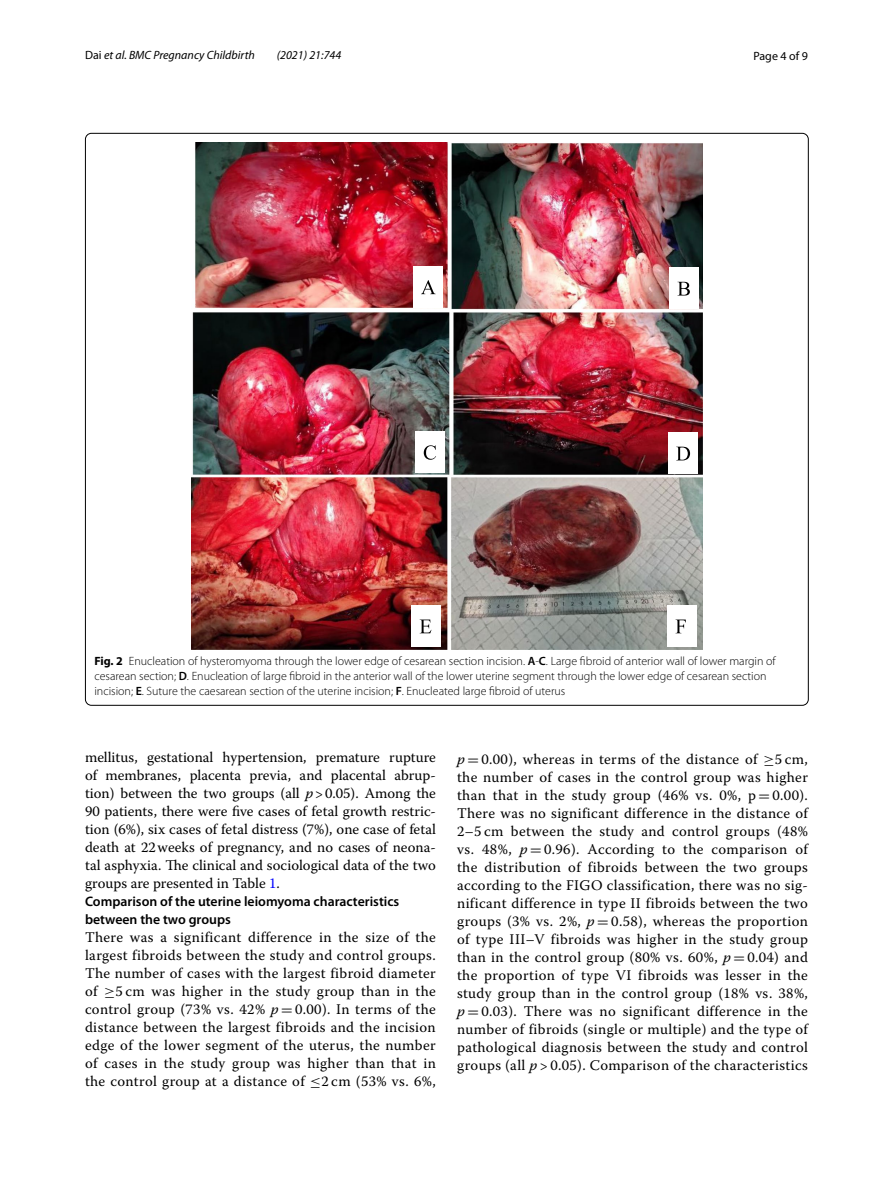
<style>
.page{position:relative;width:893px;height:1187px;background:#fff}
.page>*{position:absolute;margin:0;border:0;box-sizing:border-box;transform-origin:0 0}
.t1{font:14.7px/18px "Warnock Pro";letter-spacing:.025em;color:#000;text-align:justify}
.t2{font:600 13.8px/18px "Myriad Pro";color:#000}
.t3{font:300 12px/15px "Myriad Pro";color:#000}
.t4{font:italic 12px "Myriad Pro";color:#000}
.t5{font:12px "Myriad Pro";color:#000}
.s1{font-style:normal}
.s2{font-weight:700}
.s3{font-weight:600}
.s4{font-style:italic}
.s5{color:#00f}
.s6{font-family:"MTSY"}
</style>
<div class="page">
<img style="left:192px;top:142px;width:510px;height:507px">
<div style="left:413px;top:266px;width:29px;height:41px;background:#fff"></div>
<div style="left:669px;top:267px;width:29px;height:42px;background:#fff"></div>
<svg style="left:679px;top:281px;width:9px;height:15px"></svg>
<div style="left:415px;top:431px;width:29px;height:42px;background:#fff"></div>
<div style="left:668px;top:432px;width:29px;height:42px;background:#fff"></div>
<div style="left:411px;top:605px;width:29px;height:41px;background:#fff"></div>
<div style="left:667px;top:605px;width:29px;height:41px;background:#fff"></div>
<svg style="left:421px;top:280px;width:15px;height:14px"></svg>
<svg style="left:677px;top:282px;width:13px;height:13px"></svg>
<svg style="left:424px;top:445px;width:12px;height:14px"></svg>
<svg style="left:676px;top:446px;width:14px;height:14px"></svg>
<svg style="left:420px;top:619px;width:11px;height:14px"></svg>
<svg style="left:675px;top:619px;width:11px;height:14px"></svg>
<p class="t4" style="left:85px;top:48px;width:171px"><span class="s1">Dai</span> et al. BMC Pregnancy Childbirth</p>
<p class="t4" style="left:277px;top:48px;width:66px">(2021) 21:744</p>
<p class="t5" style="left:753px;top:48px;width:56px">Page 4 of 9</p>
<p class="t3" style="left:94px;top:653px;width:683px"><span class="s2">Fig. 2</span> Enucleation of hysteromyoma through the lower edge of cesarean section incision. <span class="s3">A</span>-<span class="s3">C</span>. Large fibroid of anterior wall of lower margin of cesarean section; <span class="s3">D</span>. Enucleation of large fibroid in the anterior wall of the lower uterine segment through the lower edge of cesarean section incision; <span class="s3">E</span>. Suture the caesarean section of the uterine incision; <span class="s3">F</span>. Enucleated large fibroid of uterus</p>
<p class="t1" style="left:85px;top:747px;width:352px">mellitus, gestational hypertension, premature rupture of membranes, placenta previa, and placental abrup&shy;tion) between the two groups (all <span class="s4">p</span>&gt;0.05). Among the 90 patients, there were five cases of fetal growth restric&shy;tion (6%), six cases of fetal distress (7%), one case of fetal death at 22weeks of pregnancy, and no cases of neona&shy;tal asphyxia. The clinical and sociological data of the two groups are presented in Table <span class="s5">1</span>.</p>
<p class="t2" style="left:85px;top:892px;width:316px">Comparison of the uterine leiomyoma characteristics between the two groups</p>
<p class="t1" style="left:85px;top:927px;width:352px">There was a significant difference in the size of the largest fibroids between the study and control groups.<br>The number of cases with the largest fibroid diameter of <span class="s6">≥</span>5 cm was higher in the study group than in the control group (73% vs. 42% <span class="s4">p</span> <span class="s6">=</span> 0.00). In terms of the distance between the largest fibroids and the incision edge of the lower segment of the uterus, the number of cases in the study group was higher than that in the control group at a distance of <span class="s6">≤</span>2 cm (53% vs. 6%,</p>
<p class="t1" style="left:457px;top:749px;width:352px"><span class="s4">p</span> <span class="s6">=</span> 0.00), whereas in terms of the distance of <span class="s6">≥</span>5 cm, the number of cases in the control group was higher than that in the study group (46% vs. 0%, p <span class="s6">=</span> 0.00).<br>There was no significant difference in the distance of 2–5 cm between the study and control groups (48% vs. 48%, <span class="s4">p</span> <span class="s6">=</span> 0.96). According to the comparison of the distribution of fibroids between the two groups according to the FIGO classification, there was no sig&shy;nificant difference in type II fibroids between the two groups (3% vs. 2%, <span class="s4">p</span> <span class="s6">=</span> 0.58), whereas the proportion of type III–V fibroids was higher in the study group than in the control group (80% vs. 60%, <span class="s4">p</span> <span class="s6">=</span> 0.04) and the proportion of type VI fibroids was lesser in the study group than in the control group (18% vs. 38%, <span class="s4">p</span> <span class="s6">=</span> 0.03). There was no significant difference in the number of fibroids (single or multiple) and the type of pathological diagnosis between the study and control groups (all <span class="s4">p</span> &gt; 0.05). Comparison of the characteristics</p>
</div>
